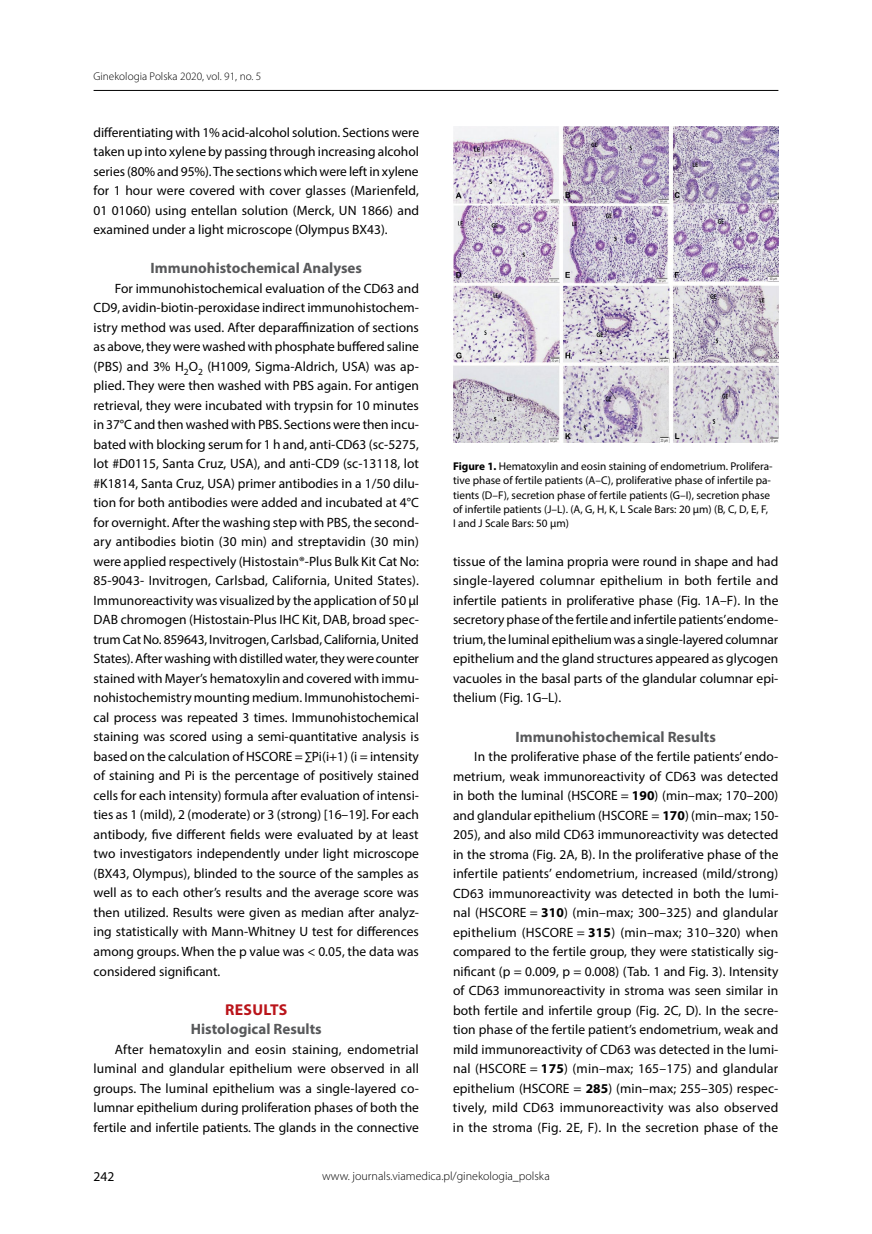
<style>
.page{position:relative;width:872px;height:1234px;background:#fff}
.page>*{position:absolute;margin:0;border:0;box-sizing:border-box;transform-origin:0 0}
.t1{font:700 15.75px "Myriad Pro";letter-spacing:.02em;color:#ba141a}
.t2{font:700 15px "Myriad Pro";color:#58595b}
.t3{font:13.5px/19.5px "Myriad Pro";color:#000;text-align:justify}
.t4{font:300 12px "Myriad Pro";color:#000}
.t5{font:11.25px/14.2px "Myriad Pro";color:#000}
.t6{font:300 11.25px "Myriad Pro";color:#000}
.s1{font-weight:700}
</style>
<div class="page">
<hr style="left:94px;top:90px;width:684px;height:1px;background:#000">
<img style="left:453px;top:126px;width:325px;height:316px">
<p class="t6" style="left:94px;top:71px;width:169px">Ginekologia Polska 2020, vol. 91, no. 5</p>
<p class="t3" style="left:94px;top:122px;width:327px">differentiating with 1% acid-alcohol solution. Sections were taken up into xylene by passing through increasing alcohol series (80% and 95%). The sections which were left in xylene for 1 hour were covered with cover glasses (Marienfeld, 01 01060) using entellan solution (Merck, UN 1866) and examined under a light microscope (Olympus BX43).</p>
<p class="t2" style="left:151px;top:258px;width:213px">Immunohistochemical Analyses</p>
<p class="t3" style="left:94px;top:278px;width:327px;text-indent:21px">For immunohistochemical evaluation of the CD63 and CD9, avidin-biotin-peroxidase indirect immunohistochem&shy;istry method was used. After deparaffinization of sections as above, they were washed with phosphate buffered saline (PBS) and 3% H<sub>2</sub>O<sub>2</sub> (H1009, Sigma-Aldrich, USA) was ap&shy;plied. They were then washed with PBS again. For antigen retrieval, they were incubated with trypsin for 10 minutes in 37°C and then washed with PBS. Sections were then incu&shy;bated with blocking serum for 1 h and, anti-CD63 (sc-5275, lot #D0115, Santa Cruz, USA), and anti-CD9 (sc-13118, lot #K1814, Santa Cruz, USA) primer antibodies in a 1/50 dilu&shy;tion for both antibodies were added and incubated at 4°C for overnight. After the washing step with PBS, the second&shy;ary antibodies biotin (30 min) and streptavidin (30 min) were applied respectively (Histostain®-Plus Bulk Kit Cat No:<br>85-9043- Invitrogen, Carlsbad, California, United States).<br>Immunoreactivity was visualized by the application of 50 µl DAB chromogen (Histostain-Plus IHC Kit, DAB, broad spec&shy;trum Cat No. 859643, Invitrogen, Carlsbad, California, United States). After washing with distilled water, they were counter stained with Mayer’s hematoxylin and covered with immu&shy;nohistochemistry mounting medium. Immunohistochemi&shy;cal process was repeated 3 times. Immunohistochemical staining was scored using a semi-quantitative analysis is based on the calculation of HSCORE = ∑Pi(i+1) (i = intensity of staining and Pi is the percentage of positively stained cells for each intensity) formula after evaluation of intensi&shy;ties as 1 (mild), 2 (moderate) or 3 (strong) [16–19]. For each antibody, five different fields were evaluated by at least two investigators independently under light microscope (BX43, Olympus), blinded to the source of the samples as well as to each other’s results and the average score was then utilized. Results were given as median after analyz&shy;ing statistically with Mann-Whitney U test for differences among groups. When the p value was &lt; 0.05, the data was considered significant.</p>
<p class="t1" style="left:225px;top:998px;width:64px">RESULTS</p>
<p class="t2" style="left:191px;top:1019px;width:132px">Histological Results</p>
<p class="t3" style="left:94px;top:1039px;width:327px;text-indent:21px">After hematoxylin and eosin staining, endometrial luminal and glandular epithelium were observed in all groups. The luminal epithelium was a single-layered co&shy;lumnar epithelium during proliferation phases of both the fertile and infertile patients. The glands in the connective</p>
<p class="t5" style="left:453px;top:459px;width:321px"><span class="s1">Figure 1.</span> Hematoxylin and eosin staining of endometrium. Prolifera&shy;tive phase of fertile patients (A–C), proliferative phase of infertile pa&shy;tients (D–F), secretion phase of fertile patients (G–I), secretion phase of infertile patients (J–L). (A, G, H, K, L Scale Bars: 20 µm) (B, C, D, E, F, I and J Scale Bars: 50 µm)</p>
<p class="t3" style="left:453px;top:551px;width:327px">tissue of the lamina propria were round in shape and had single-layered columnar epithelium in both fertile and infertile patients in proliferative phase (Fig. 1A–F). In the secretory phase of the fertile and infertile patients’ endome&shy;trium, the luminal epithelium was a single-layered columnar epithelium and the gland structures appeared as glycogen vacuoles in the basal parts of the glandular columnar epi&shy;thelium (Fig. 1G–L).</p>
<p class="t2" style="left:515px;top:726px;width:202px">Immunohistochemical Results</p>
<p class="t3" style="left:453px;top:746px;width:327px;text-indent:21px">In the proliferative phase of the fertile patients’ endo&shy;metrium, weak immunoreactivity of CD63 was detected in both the luminal (HSCORE = <span class="s1">190</span>) (min–max; 170–200) and glandular epithelium (HSCORE = <span class="s1">170</span>) (min–max; 150- 205), and also mild CD63 immunoreactivity was detected in the stroma (Fig. 2A, B). In the proliferative phase of the infertile patients’ endometrium, increased (mild/strong)<br>CD63 immunoreactivity was detected in both the lumi&shy;nal (HSCORE = <span class="s1">310</span>) (min–max; 300–325) and glandular epithelium (HSCORE = <span class="s1">315</span>) (min–max; 310–320) when compared to the fertile group, they were statistically sig&shy;nificant (p = 0.009, p = 0.008) (Tab. 1 and Fig. 3). Intensity of CD63 immunoreactivity in stroma was seen similar in both fertile and infertile group (Fig. 2C, D). In the secre&shy;tion phase of the fertile patient’s endometrium, weak and mild immunoreactivity of CD63 was detected in the lumi&shy;nal (HSCORE = <span class="s1">175</span>) (min–max; 165–175) and glandular epithelium (HSCORE = <span class="s1">285</span>) (min–max; 255–305) respec&shy;tively, mild CD63 immunoreactivity was also observed in the stroma (Fig. 2E, F). In the secretion phase of the</p>
<p class="t3" style="left:94px;top:1166px;width:22px">242</p>
<p class="t4" style="left:322px;top:1169px;width:229px">www. journals.viamedica.pl/ginekologia_polska</p>
</div>
